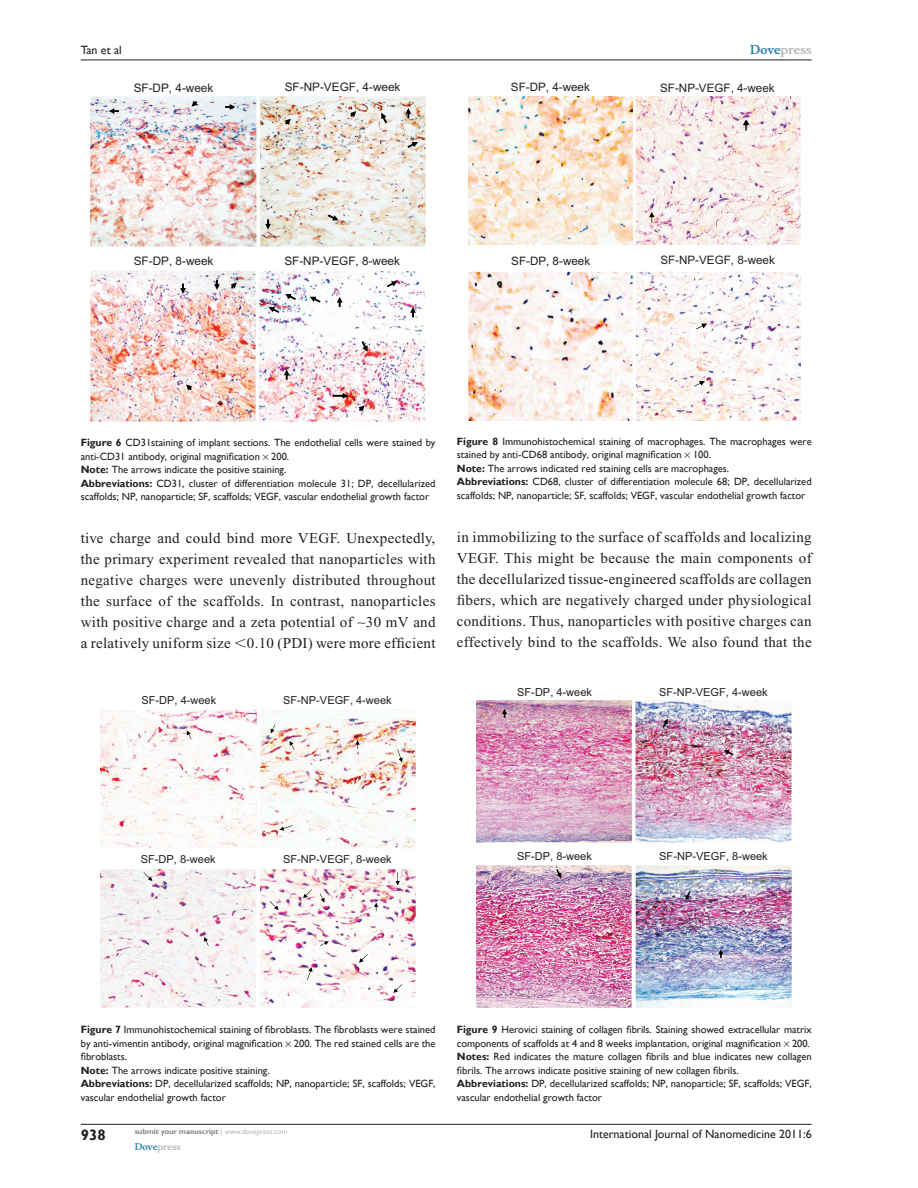
<style>
.page{position:relative;width:918px;height:1188px;background:#fff}
.page>*{position:absolute;margin:0;border:0;box-sizing:border-box;transform-origin:0 0}
.t1{font:15px/21px "Times New Roman";letter-spacing:.02em;color:#231f20;text-align:justify}
.t2{font:700 15px "Gill Sans";color:#231f20}
.t3{font:12px "Gill Sans";color:#231f20}
.t4{font:700 12px "Musee";color:#b8b9bc}
.t5{font:11.7px "Arial";color:#231f20}
.t6{font:11.1px "Arial";color:#231f20}
.t7{font:10.5px/13.5px "Gill Sans";color:#231f20}
.t8{font:700 9px "Musee";color:#b8b9bc}
.t9{font:700 7.5px "Gill Sans";color:#808285}
.s1{color:#3485ae}
.s2{font-weight:700}
.s3{font-family:"Mathematical Pi One"}
.s4{font-weight:400;color:#b8b9bc}
</style>
<div class="page">
<hr style="left:81px;top:1124px;width:731px;height:1px;background:#231f20">
<hr style="left:81px;top:60px;width:731px;height:1px;background:#231f20">
<img style="left:91px;top:97px;width:335px;height:324px">
<svg style="left:192px;top:101px;width:6px;height:6px"></svg>
<svg style="left:225px;top:104px;width:10px;height:6px"></svg>
<svg style="left:109px;top:108px;width:10px;height:6px"></svg>
<svg style="left:350px;top:111px;width:6px;height:6px"></svg>
<svg style="left:381px;top:113px;width:6px;height:10px"></svg>
<svg style="left:407px;top:142px;width:11px;height:6px"></svg>
<svg style="left:405px;top:108px;width:6px;height:10px"></svg>
<svg style="left:328px;top:214px;width:11px;height:6px"></svg>
<svg style="left:265px;top:219px;width:6px;height:11px"></svg>
<svg style="left:285px;top:119px;width:6px;height:6px"></svg>
<svg style="left:180px;top:284px;width:6px;height:10px"></svg>
<svg style="left:231px;top:282px;width:6px;height:7px"></svg>
<svg style="left:337px;top:297px;width:6px;height:10px"></svg>
<svg style="left:387px;top:281px;width:11px;height:6px"></svg>
<svg style="left:410px;top:307px;width:6px;height:10px"></svg>
<svg style="left:310px;top:297px;width:11px;height:6px"></svg>
<svg style="left:285px;top:294px;width:11px;height:6px"></svg>
<svg style="left:269px;top:307px;width:10px;height:6px"></svg>
<svg style="left:362px;top:341px;width:6px;height:11px"></svg>
<svg style="left:333px;top:393px;width:15px;height:6px"></svg>
<svg style="left:284px;top:369px;width:6px;height:11px"></svg>
<svg style="left:359px;top:405px;width:6px;height:7px"></svg>
<svg style="left:214px;top:280px;width:6px;height:10px"></svg>
<svg style="left:186px;top:384px;width:6px;height:7px"></svg>
<img style="left:101px;top:710px;width:315px;height:297px">
<svg style="left:204px;top:937px;width:5px;height:9px"></svg>
<svg style="left:144px;top:872px;width:8px;height:9px"></svg>
<svg style="left:307px;top:967px;width:5px;height:13px"></svg>
<svg style="left:320px;top:941px;width:9px;height:5px"></svg>
<svg style="left:320px;top:894px;width:5px;height:9px"></svg>
<svg style="left:393px;top:984px;width:9px;height:9px"></svg>
<svg style="left:270px;top:901px;width:9px;height:9px"></svg>
<svg style="left:303px;top:889px;width:9px;height:9px"></svg>
<svg style="left:396px;top:872px;width:4px;height:13px"></svg>
<svg style="left:374px;top:903px;width:4px;height:8px"></svg>
<svg style="left:359px;top:954px;width:9px;height:9px"></svg>
<svg style="left:187px;top:730px;width:4px;height:9px"></svg>
<svg style="left:290px;top:741px;width:4px;height:9px"></svg>
<svg style="left:271px;top:725px;width:4px;height:8px"></svg>
<svg style="left:397px;top:749px;width:6px;height:13px"></svg>
<svg style="left:355px;top:740px;width:5px;height:9px"></svg>
<svg style="left:279px;top:825px;width:14px;height:6px"></svg>
<img style="left:468px;top:97px;width:332px;height:323px">
<svg style="left:694px;top:381px;width:11px;height:6px"></svg>
<svg style="left:696px;top:324px;width:11px;height:5px"></svg>
<svg style="left:743px;top:120px;width:5px;height:11px"></svg>
<svg style="left:649px;top:212px;width:5px;height:11px"></svg>
<img style="left:477px;top:701px;width:315px;height:306px">
<svg style="left:718px;top:949px;width:5px;height:9px"></svg>
<svg style="left:685px;top:891px;width:6px;height:9px"></svg>
<svg style="left:663px;top:719px;width:5px;height:9px"></svg>
<svg style="left:556px;top:869px;width:5px;height:9px"></svg>
<svg style="left:502px;top:709px;width:5px;height:9px"></svg>
<svg style="left:724px;top:750px;width:9px;height:5px"></svg>
<p class="t3" style="left:81px;top:43px;width:43px">Tan et al</p>
<p class="t5" style="left:134px;top:80px;width:81px">SF-DP, 4-week</p>
<p class="t5" style="left:285px;top:79px;width:117px">SF-NP-VEGF, 4-week</p>
<p class="t5" style="left:134px;top:253px;width:81px">SF-DP, 8-week</p>
<p class="t5" style="left:284px;top:254px;width:117px">SF-NP-VEGF, 8-week</p>
<p class="t4" style="left:750px;top:43px;width:63px"><span class="s1">Dove</span>press</p>
<p class="t5" style="left:511px;top:79px;width:80px">SF-DP, 4-week</p>
<p class="t5" style="left:660px;top:81px;width:116px">SF-NP-VEGF, 4-week</p>
<p class="t5" style="left:511px;top:253px;width:80px">SF-DP, 8-week</p>
<p class="t5" style="left:660px;top:252px;width:116px">SF-NP-VEGF, 8-week</p>
<p class="t7" style="left:81px;top:436px;width:356px"><span class="s2">Figure 6</span> CD31staining of implant sections. The endothelial cells were stained by anti-CD31 antibody, original magnification 200.<br><span class="s2">Note:</span> The arrows indicate the positive staining.<br><span class="s2">Abbreviations:</span> CD31, cluster of differentiation molecule 31; DP, decellularized scaffolds; NP, nanoparticle; SF, scaffolds; VEGF, vascular endothelial growth factor</p>
<p class="t1" style="left:81px;top:528px;width:357px">tive charge and could bind more VEGF. Unexpectedly, the primary experiment revealed that nanoparticles with negative charges were unevenly distributed throughout the surface of the scaffolds. In contrast, nanoparticles with positive charge and a zeta potential of ∼30 mV and a relatively uniform size <span class="s3">,</span>0.10 (PDI) were more efficient</p>
<p class="t6" style="left:141px;top:693px;width:76px">SF-DP, 4-week</p>
<p class="t6" style="left:283px;top:693px;width:110px">SF-NP-VEGF, 4-week</p>
<p class="t7" style="left:457px;top:435px;width:356px"><span class="s2">Figure 8</span> Immunohistochemical staining of macrophages. The macrophages were stained by anti-CD68 antibody, original magnification 100.<br><span class="s2">Note:</span> The arrows indicated red staining cells are macrophages.<br><span class="s2">Abbreviations:</span> CD68, cluster of differentiation molecule 68; DP, decellularized scaffolds; NP, nanoparticle; SF, scaffolds; VEGF, vascular endothelial growth factor</p>
<p class="t1" style="left:457px;top:527px;width:356px">in immobilizing to the surface of scaffolds and localizing VEGF. This might be because the main components of the decellularized tissue-engineered scaffolds are collagen fibers, which are negatively charged under physiological conditions. Thus, nanoparticles with positive charges can effectively bind to the scaffolds. We also found that the</p>
<p class="t6" style="left:517px;top:685px;width:76px">SF-DP, 4-week</p>
<p class="t6" style="left:659px;top:685px;width:110px">SF-NP-VEGF, 4-week</p>
<p class="t6" style="left:141px;top:852px;width:76px">SF-DP, 8-week</p>
<p class="t6" style="left:283px;top:852px;width:110px">SF-NP-VEGF, 8-week</p>
<p class="t6" style="left:517px;top:849px;width:76px">SF-DP, 8-week</p>
<p class="t6" style="left:659px;top:849px;width:110px">SF-NP-VEGF, 8-week</p>
<p class="t7" style="left:81px;top:1023px;width:356px"><span class="s2">Figure 7</span> Immunohistochemical staining of fibroblasts. The fibroblasts were stained by anti-vimentin antibody, original magnification 200. The red stained cells are the fibroblasts.<br><span class="s2">Note:</span> The arrows indicate positive staining.<br><span class="s2">Abbreviations:</span> DP, decellularized scaffolds; NP, nanoparticle; SF, scaffolds; VEGF, vascular endothelial growth factor</p>
<p class="t7" style="left:457px;top:1023px;width:356px"><span class="s2">Figure 9</span> Herovici staining of collagen fibrils. Staining showed extracellular matrix components of scaffolds at 4 and 8 weeks implantation, original magnification 200.<br><span class="s2">Notes:</span> Red indicates the mature collagen fibrils and blue indicates new collagen fibrils. The arrows indicate positive staining of new collagen fibrils.<br><span class="s2">Abbreviations:</span> DP, decellularized scaffolds; NP, nanoparticle; SF, scaffolds; VEGF, vascular endothelial growth factor</p>
<h1 class="t2" style="left:81px;top:1126px;width:26px">938</h1>
<p class="t9" style="left:135px;top:1127px;width:154px">submit your manuscript <span class="s4">| www.dovepress.com</span></p>
<p class="t8" style="left:135px;top:1141px;width:48px"><span class="s1">Dove</span>press</p>
<p class="t3" style="left:590px;top:1127px;width:223px">International Journal of Nanomedicine 2011:6</p>
</div>
